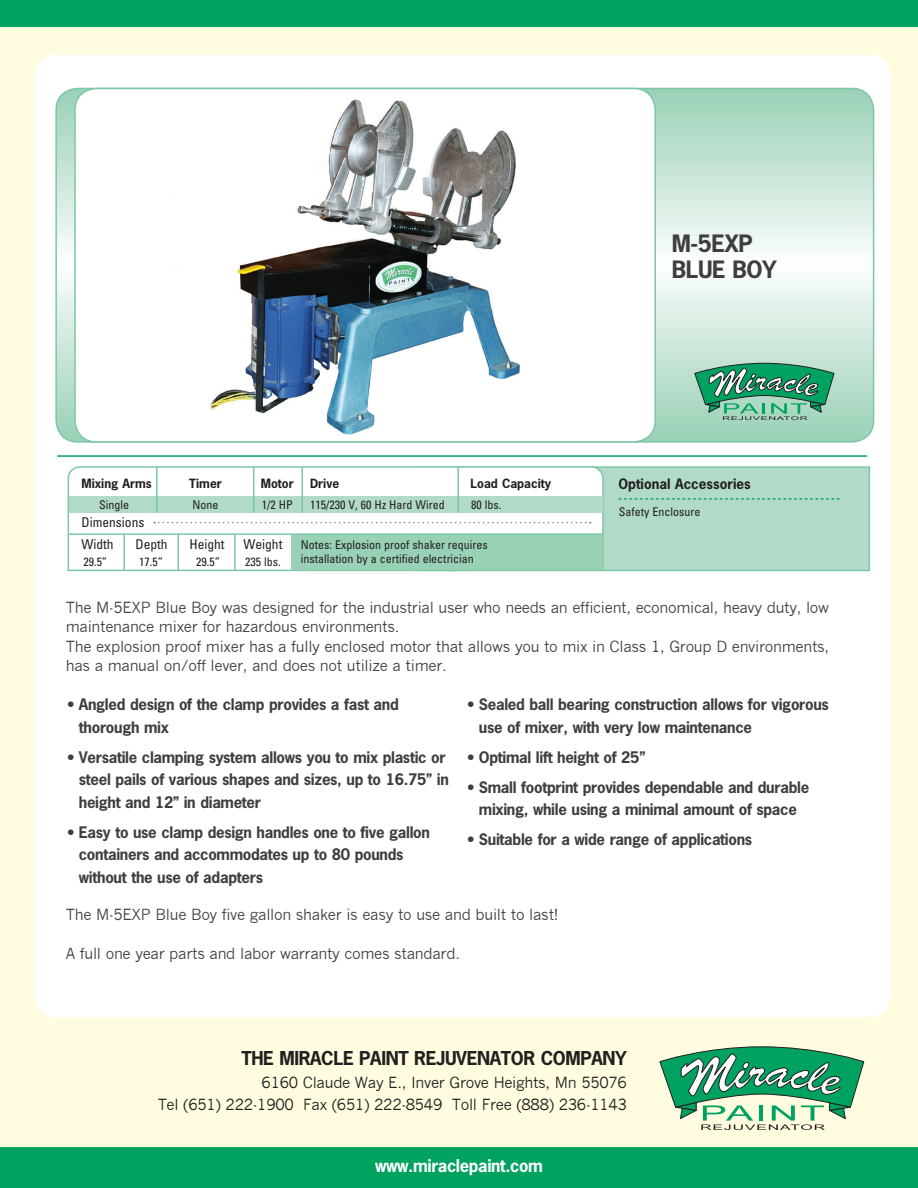
<style>
.page{position:relative;width:918px;height:1188px;background:#00a261}
.page>*{position:absolute;margin:0;border:0;box-sizing:border-box;transform-origin:0 0}
.t1{font:700 22.5px/25.5px "News Gothic Std";letter-spacing:-.02em;color:#3e3e3f}
.t2{font:700 18px "News Gothic Std";letter-spacing:-.02em;color:#231f20}
.t3{font:700 16.5px "News Gothic Std";letter-spacing:-.02em;color:#fff}
.t4{font:700 15px/22.5px "News Gothic Std";letter-spacing:-.02em;color:#3e3e3f}
.t5{font:15px/19.5px "News Gothic";letter-spacing:-.02em;color:#3e3e3f}
.t6{font:15px/22.5px "News Gothic";letter-spacing:-.02em;color:#231f20;text-align:right}
.t7{font:condensed 13.5px/22.5px "Univers LT Std";color:#231f20}
.t8{font:700 13.5px "News Gothic Std";color:#231f20}
.t9{font:condensed 12px/14.4px "Univers LT Std";color:#231f20}
.t10{font:700 12px "News Gothic Std";color:#231f20}
.t11{font:700 10.5px "News Gothic Std";color:#00a261}
</style>
<div class="page">
<div style="left:0;top:27px;width:918px;height:1119px;background:#fffce0"></div>
<div style="left:35px;top:55px;width:855px;height:962px;background:#fff;border-radius:22px"></div>
<svg style="left:56px;top:88px;width:818px;height:354px"></svg>
<div style="left:75px;top:88px;width:580px;height:354px;background:#fff;border-radius:22px"></div>
<img style="left:210px;top:99px;width:310px;height:336px">
<div style="left:74px;top:88px;width:582px;height:355px;border:2px solid #7cc7a6;border-radius:22px"></div>
<hr style="left:57px;top:455px;width:810px;height:2px;background:#00a261">
<svg style="left:659px;top:1046px;width:206px;height:84px"></svg>
<svg style="left:694px;top:363px;width:141px;height:57px;background:#5bab89"></svg>
<div style="left:418px;top:466px;width:452px;height:105px;background:#b1dbc7;border:2px solid #7cc7a6"></div>
<svg style="left:67px;top:466px;width:537px;height:106px"></svg>
<div style="left:69px;top:497px;width:533px;height:16px;background:#b1dbc7"></div>
<div style="left:292px;top:534px;width:310px;height:36px;background:#98d1b6"></div>
<hr style="left:156px;top:467px;width:2px;height:46px;background:#7cc7a6">
<hr style="left:123px;top:534px;width:2px;height:37px;background:#7cc7a6">
<hr style="left:253px;top:467px;width:1px;height:46px;background:#7cc7a6">
<hr style="left:301px;top:467px;width:2px;height:46px;background:#7cc7a6">
<hr style="left:457px;top:467px;width:2px;height:46px;background:#7cc7a6">
<hr style="left:69px;top:533px;width:535px;height:2px;background:#7cc7a6">
<hr style="left:177px;top:534px;width:2px;height:37px;background:#7cc7a6">
<hr style="left:234px;top:534px;width:2px;height:37px;background:#7cc7a6">
<svg style="left:154px;top:522px;width:437px;height:1px"></svg>
<h1 class="t1" style="left:672px;top:231px;width:107px">M-5EXP<br>BLUE BOY</h1>
<p class="t10" style="left:81px;top:475px;width:72px">Mixing Arms</p>
<p class="t10" style="left:189px;top:475px;width:34px">Timer</p>
<p class="t10" style="left:261px;top:475px;width:34px">Motor</p>
<p class="t10" style="left:310px;top:475px;width:31px">Drive</p>
<p class="t10" style="left:471px;top:475px;width:82px">Load Capacity</p>
<p class="t9" style="left:99px;top:497px;width:31px">Single</p>
<p class="t9" style="left:193px;top:497px;width:28px">None</p>
<p class="t9" style="left:262px;top:497px;width:32px">1/2 HP</p>
<p class="t9" style="left:310px;top:497px;width:136px">115/230 V, 60 Hz Hard Wired</p>
<p class="t9" style="left:471px;top:497px;width:32px">80 lbs.</p>
<p class="t7" style="left:81px;top:511px;width:64px">Dimensions<br>Width</p>
<p class="t7" style="left:135px;top:533px;width:34px">Depth</p>
<p class="t7" style="left:189px;top:533px;width:37px">Height</p>
<p class="t7" style="left:243px;top:533px;width:41px">Weight</p>
<p class="t9" style="left:301px;top:537px;width:188px">Notes: Explosion proof shaker requires installation by a certified electrician</p>
<p class="t9" style="left:83px;top:554px;width:25px">29.5”</p>
<p class="t9" style="left:139px;top:554px;width:25px">17.5”</p>
<p class="t9" style="left:196px;top:554px;width:25px">29.5”</p>
<p class="t9" style="left:245px;top:554px;width:37px">235 lbs.</p>
<p class="t8" style="left:619px;top:475px;width:134px">Optional Accessories</p>
<p class="t11" style="left:619px;top:491px;width:223px">------------------------------------------</p>
<p class="t9" style="left:619px;top:505px;width:83px">Safety Enclosure</p>
<p class="t5" style="left:66px;top:598px;width:765px">The M-5EXP Blue Boy was designed for the industrial user who needs an efficient, economical, heavy duty, low maintenance mixer for hazardous environments.<br>The explosion proof mixer has a fully enclosed motor that allows you to mix in Class 1, Group D environments, has a manual on/off lever, and does not utilize a timer.</p>
<p class="t4" style="left:79px;top:693px;width:321px;text-indent:-11px">• Angled design of the clamp provides a fast and thorough mix</p>
<p class="t4" style="left:79px;top:745px;width:372px;text-indent:-11px">• Versatile clamping system allows you to mix plastic or steel pails of various shapes and sizes, up to 16.75” in height and 12” in diameter</p>
<p class="t4" style="left:79px;top:820px;width:353px;text-indent:-11px">• Easy to use clamp design handles one to five gallon containers and accommodates up to 80 pounds without the use of adapters</p>
<p class="t4" style="left:479px;top:693px;width:352px;text-indent:-11px">• Sealed ball bearing construction allows for vigorous use of mixer, with very low maintenance</p>
<p class="t4" style="left:468px;top:745px;width:179px">• Optimal lift height of 25”</p>
<p class="t4" style="left:468px;top:775px;width:343px;text-align:center">• Small footprint provides dependable and durable mixing, while using a minimal amount of space</p>
<p class="t4" style="left:468px;top:828px;width:286px">• Suitable for a wide range of applications</p>
<p class="t5" style="left:66px;top:905px;width:494px">The M-5EXP Blue Boy five gallon shaker is easy to use and built to last!</p>
<p class="t5" style="left:66px;top:944px;width:396px">A full one year parts and labor warranty comes standard.</p>
<p class="t2" style="left:241px;top:1046px;width:387px">THE MIRACLE PAINT REJUVENATOR COMPANY</p>
<p class="t6" style="left:158px;top:1071px;width:471px">6160 Claude Way E., Inver Grove Heights, Mn 55076<br>Tel (651) 222-1900 Fax (651) 222-8549 Toll Free (888) 236-1143</p>
<p class="t3" style="left:375px;top:1155px;width:169px">www.miraclepaint.com</p>
</div>
